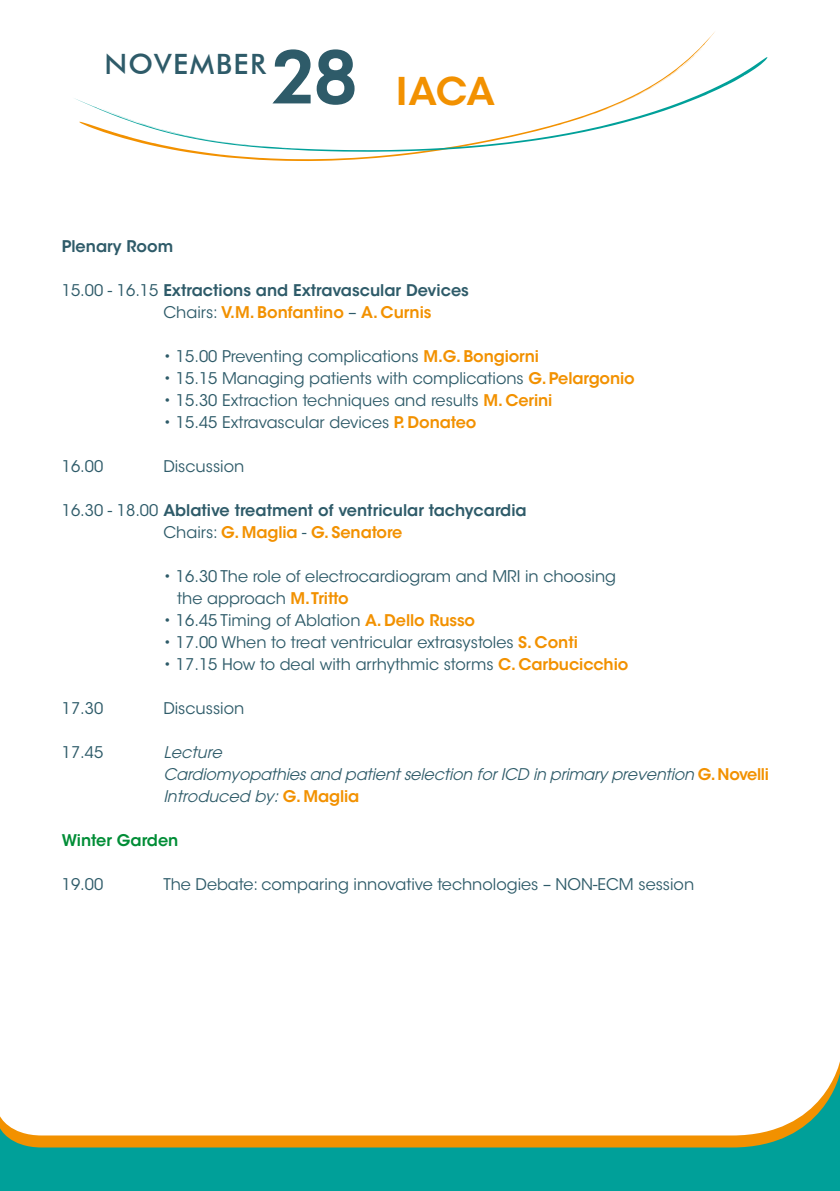
<style>
.page{position:relative;width:840px;height:1191px;background:#fff}
.page>*{position:absolute;margin:0;border:0;box-sizing:border-box;transform-origin:0 0}
.t1{font:600 38px "ITC Avant Garde Std";color:#f29100}
.t2{font:500 28px "Futura BT";letter-spacing:.05em;color:#2e5b69}
.t3{font:16px/22px "ITC Avant Garde Std";color:#2e5b69}
.t4{font:600 16px/22px "ITC Avant Garde Std";color:#2e5b69}
.t5{font:italic 16px/22px "Avant Garde LT";letter-spacing:-.01em;color:#2e5b69}
.t6{font:600 16px "ITC Avant Garde Std";color:#008d36}
.s1{font-family:"Futura BT";font-weight:500;font-size:72px;color:#2e5b69}
.s2{font-weight:400}
.s3{color:#f29100}
.s4{font-weight:600;color:#f29100}
.s5{font-family:"ITC Avant Garde Std";font-weight:600;font-style:normal;color:#f29100}
</style>
<div class="page">
<svg style="left:187px;top:32px;width:528px;height:129px"></svg>
<svg style="left:74px;top:57px;width:693px;height:95px"></svg>
<svg style="left:0;top:1073px;width:839px;height:118px"></svg>
<svg style="left:270px;top:48px;width:85px;height:58px"></svg>
<h2 class="t2" style="left:104px;top:47px;width:163px">NOVEMBER</h2>
<h1 class="t1" style="left:273px;top:67px;width:223px"><span class="s1">28</span> IACA</h1>
<p class="t4" style="left:62px;top:235px;width:113px">Plenary Room</p>
<p class="t4" style="left:163px;top:279px;width:307px;text-indent:-101px"><span class="s2">15.00 - 16.15</span> Extractions and Extravascular Devices<br><span class="s2">Chairs:</span> <span class="s3">V.M. Bonfantino</span> <span class="s2">–</span> <span class="s3">A. Curnis</span></p>
<p class="t3" style="left:163px;top:345px;width:377px">• 15.00 Preventing complications <span class="s4">M.G. Bongiorni</span></p>
<p class="t3" style="left:163px;top:367px;width:472px">• 15.15 Managing patients with complications <span class="s4">G. Pelargonio</span></p>
<p class="t3" style="left:163px;top:389px;width:390px">• 15.30 Extraction techniques and results <span class="s4">M. Cerini</span></p>
<p class="t3" style="left:163px;top:411px;width:314px">• 15.45 Extravascular devices <span class="s4">P. Donateo</span></p>
<p class="t3" style="left:62px;top:455px;width:43px">16.00</p>
<p class="t3" style="left:163px;top:455px;width:82px">Discussion</p>
<p class="t4" style="left:163px;top:499px;width:364px;text-indent:-101px"><span class="s2">16.30 - 18.00</span> Ablative treatment of ventricular tachycardia<br><span class="s2">Chairs:</span> <span class="s3">G. Maglia</span> <span class="s2">-</span> <span class="s3">G. Senatore</span></p>
<p class="t3" style="left:177px;top:565px;width:440px;text-indent:-14px">• 16.30 The role of electrocardiogram and MRI in choosing the approach <span class="s4">M. Tritto</span></p>
<p class="t3" style="left:163px;top:609px;width:313px">• 16.45 Timing of Ablation <span class="s4">A. Dello Russo</span></p>
<p class="t3" style="left:163px;top:631px;width:416px">• 17.00 When to treat ventricular extrasystoles <span class="s4">S. Conti</span></p>
<p class="t3" style="left:163px;top:653px;width:466px">• 17.15 How to deal with arrhythmic storms <span class="s4">C. Carbucicchio</span></p>
<p class="t3" style="left:62px;top:697px;width:43px">17.30</p>
<p class="t3" style="left:163px;top:697px;width:82px">Discussion</p>
<p class="t3" style="left:62px;top:741px;width:43px">17.45</p>
<p class="t5" style="left:163px;top:741px;width:606px">Lecture<br>Cardiomyopathies and patient selection for ICD in primary prevention <span class="s5">G. Novelli<br></span>Introduced by: <span class="s5">G. Maglia</span></p>
<p class="t6" style="left:62px;top:830px;width:118px">Winter Garden</p>
<p class="t3" style="left:62px;top:873px;width:43px">19.00</p>
<p class="t3" style="left:163px;top:873px;width:532px">The Debate: comparing innovative technologies – NON-ECM session</p>
</div>
